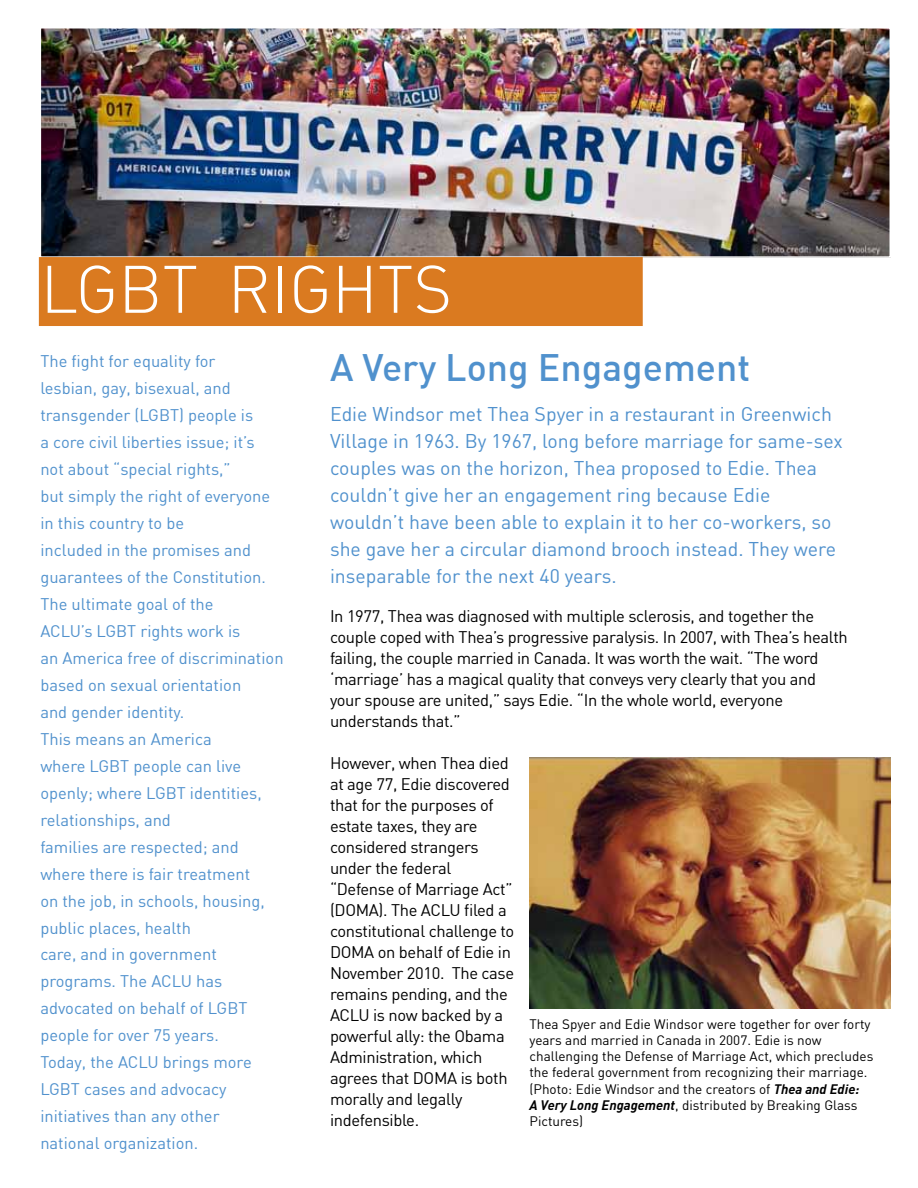
<style>
.page{position:relative;width:918px;height:1188px;background:#fff}
.page>*{position:absolute;margin:0;border:0;box-sizing:border-box;transform-origin:0 0}
.t1{font:66px "DIN Light Alternate";color:#fff}
.t2{font:37.5px "DIN Medium Alternate";color:#5091cd}
.t3{font:19.5px/27px "DIN";color:#5091cd}
.t4{font:16.5px/27px "DIN";color:#5091cd}
.t5{font:16.5px/21px "DIN";letter-spacing:-.02em;color:#000}
.t6{font:13.5px/16.2px "DIN";color:#000}
.s1{font-weight:700;font-style:italic}
</style>
<div class="page">
<img style="left:43px;top:30px;width:845px;height:225px">
<div style="left:40px;top:27px;width:851px;height:231px;border:2px solid #fff"></div>
<div style="left:40px;top:258px;width:602px;height:67px;background:#da7a20"></div>
<div style="left:39px;top:257px;width:604px;height:69px;border:2px solid #da7a20"></div>
<img style="left:530px;top:758px;width:361px;height:251px">
<h1 class="t1" style="left:40px;top:248px;width:413px">LGBT RIGHTS</h1>
<p class="t4" style="left:40px;top:347px;width:245px">The fight for equality for<br>lesbian, gay, bisexual, and transgender (LGBT) people is<br>a core civil liberties issue; it’s<br>not about “special rights,”<br>but simply the right of everyone in this country to be<br>included in the promises and guarantees of the Constitution.<br>The ultimate goal of the<br>ACLU’s LGBT rights work is<br>an America free of discrimination based on sexual orientation<br>and gender identity.<br>This means an America<br>where LGBT people can live openly; where LGBT identities, relationships, and<br>families are respected; and where there is fair treatment<br>on the job, in schools, housing, public places, health<br>care, and in government programs. The ACLU has advocated on behalf of LGBT people for over 75 years.<br>Today, the ACLU brings more<br>LGBT cases and advocacy initiatives than any other<br>national organization.</p>
<h2 class="t2" style="left:330px;top:343px;width:422px">A Very Long Engagement</h2>
<p class="t3" style="left:330px;top:400px;width:514px">Edie Windsor met Thea Spyer in a restaurant in Greenwich Village in 1963. By 1967, long before marriage for same-sex couples was on the horizon, Thea proposed to Edie. Thea couldn’t give her an engagement ring because Edie wouldn’t have been able to explain it to her co-workers, so she gave her a circular diamond brooch instead. They were inseparable for the next 40 years.</p>
<p class="t5" style="left:330px;top:605px;width:519px">In 1977, Thea was diagnosed with multiple sclerosis, and together the couple coped with Thea’s progressive paralysis. In 2007, with Thea’s health failing, the couple married in Canada. It was worth the wait. “The word ‘marriage’ has a magical quality that conveys very clearly that you and your spouse are united,” says Edie. “In the whole world, everyone understands that.”</p>
<p class="t5" style="left:330px;top:752px;width:186px">However, when Thea died at age 77, Edie discovered that for the purposes of estate taxes, they are considered strangers under the federal “Defense of Marriage Act” (DOMA). The ACLU filed a constitutional challenge to<br>DOMA on behalf of Edie in<br>November 2010. The case remains pending, and the<br>ACLU is now backed by a powerful ally: the Obama<br>Administration, which agrees that DOMA is both morally and legally indefensible.</p>
<p class="t6" style="left:530px;top:1016px;width:345px">Thea Spyer and Edie Windsor were together for over forty years and married in Canada in 2007. Edie is now challenging the Defense of Marriage Act, which precludes the federal government from recognizing their marriage. (Photo: Edie Windsor and the creators of <span class="s1">Thea and Edie:<br>A Very Long Engagement</span>, distributed by Breaking Glass Pictures)</p>
</div>
